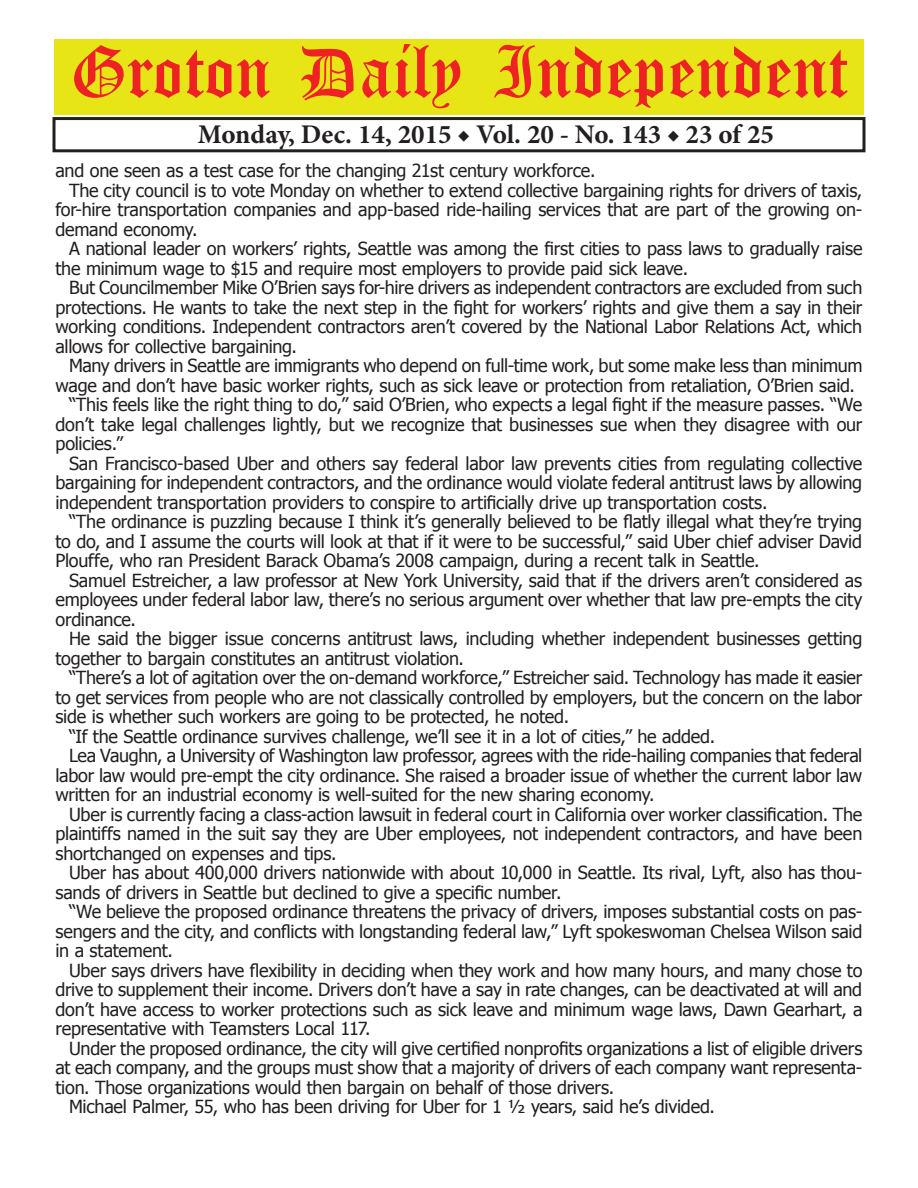
<style>
.page{position:relative;width:918px;height:1188px;background:#fff}
.page>*{position:absolute;margin:0;border:0;box-sizing:border-box;transform-origin:0 0}
.t1{font:54px "Old English Five";color:#ee2123}
.t2{font:700 27px "Minion Pro";color:#231f20}
.t3{font:18px "Tahoma";letter-spacing:-.015em;color:#231f20}
</style>
<div class="page">
<div style="left:52px;top:117px;width:814px;height:35px;border:3px solid #231f20"></div>
<div style="left:54px;top:40px;width:810px;height:75px;background:#e7e515"></div>
<h1 class="t1" style="left:70px;top:47px;width:779px">Groton Daily Independent</h1>
<h2 class="t2" style="left:198px;top:116px;width:578px">Monday, Dec. 14, 2015 ◆ Vol. 20 - No. 143 ◆ 23 of 25</h2>
<p class="t3" style="left:56px;top:159px;width:542px">and one seen as a test case for the changing 21st century workforce.</p>
<p class="t3" style="left:69px;top:178px;width:795px">The city council is to vote Monday on whether to extend collective bargaining rights for drivers of taxis,</p>
<p class="t3" style="left:56px;top:198px;width:808px">for-hire transportation companies and app-based ride-hailing services that are part of the growing on-</p>
<p class="t3" style="left:56px;top:217px;width:144px">demand economy.</p>
<p class="t3" style="left:69px;top:237px;width:795px">A national leader on workers’ rights, Seattle was among the first cities to pass laws to gradually raise</p>
<p class="t3" style="left:56px;top:256px;width:634px">the minimum wage to $15 and require most employers to provide paid sick leave.</p>
<p class="t3" style="left:69px;top:276px;width:795px">But Councilmember Mike O’Brien says for-hire drivers as independent contractors are excluded from such</p>
<p class="t3" style="left:56px;top:295px;width:808px">protections. He wants to take the next step in the fight for workers’ rights and give them a say in their</p>
<p class="t3" style="left:56px;top:315px;width:808px">working conditions. Independent contractors aren’t covered by the National Labor Relations Act, which</p>
<p class="t3" style="left:56px;top:334px;width:243px">allows for collective bargaining.</p>
<p class="t3" style="left:69px;top:354px;width:795px">Many drivers in Seattle are immigrants who depend on full-time work, but some make less than minimum</p>
<p class="t3" style="left:56px;top:373px;width:801px">wage and don’t have basic worker rights, such as sick leave or protection from retaliation, O’Brien said.</p>
<p class="t3" style="left:69px;top:393px;width:795px">“This feels like the right thing to do,” said O’Brien, who expects a legal fight if the measure passes. “We</p>
<p class="t3" style="left:56px;top:412px;width:808px">don’t take legal challenges lightly, but we recognize that businesses sue when they disagree with our</p>
<p class="t3" style="left:56px;top:432px;width:69px">policies.”</p>
<p class="t3" style="left:69px;top:451px;width:795px">San Francisco-based Uber and others say federal labor law prevents cities from regulating collective</p>
<p class="t3" style="left:56px;top:471px;width:808px">bargaining for independent contractors, and the ordinance would violate federal antitrust laws by allowing</p>
<p class="t3" style="left:56px;top:490px;width:713px">independent transportation providers to conspire to artificially drive up transportation costs.</p>
<p class="t3" style="left:69px;top:510px;width:795px">“The ordinance is puzzling because I think it’s generally believed to be flatly illegal what they’re trying</p>
<p class="t3" style="left:56px;top:529px;width:808px">to do, and I assume the courts will look at that if it were to be successful,” said Uber chief adviser David</p>
<p class="t3" style="left:56px;top:549px;width:706px">Plouffe, who ran President Barack Obama’s 2008 campaign, during a recent talk in Seattle.</p>
<p class="t3" style="left:69px;top:568px;width:795px">Samuel Estreicher, a law professor at New York University, said that if the drivers aren’t considered as</p>
<p class="t3" style="left:56px;top:588px;width:808px">employees under federal labor law, there’s no serious argument over whether that law pre-empts the city</p>
<p class="t3" style="left:56px;top:607px;width:82px">ordinance.</p>
<p class="t3" style="left:69px;top:627px;width:795px">He said the bigger issue concerns antitrust laws, including whether independent businesses getting</p>
<p class="t3" style="left:56px;top:646px;width:410px">together to bargain constitutes an antitrust violation.</p>
<p class="t3" style="left:69px;top:666px;width:795px">“There’s a lot of agitation over the on-demand workforce,” Estreicher said. Technology has made it easier</p>
<p class="t3" style="left:56px;top:685px;width:808px">to get services from people who are not classically controlled by employers, but the concern on the labor</p>
<p class="t3" style="left:56px;top:705px;width:515px">side is whether such workers are going to be protected, he noted.</p>
<p class="t3" style="left:69px;top:724px;width:648px">“If the Seattle ordinance survives challenge, we’ll see it in a lot of cities,” he added.</p>
<p class="t3" style="left:69px;top:744px;width:795px">Lea Vaughn, a University of Washington law professor, agrees with the ride-hailing companies that federal</p>
<p class="t3" style="left:56px;top:763px;width:808px">labor law would pre-empt the city ordinance. She raised a broader issue of whether the current labor law</p>
<p class="t3" style="left:56px;top:783px;width:601px">written for an industrial economy is well-suited for the new sharing economy.</p>
<p class="t3" style="left:69px;top:802px;width:795px">Uber is currently facing a class-action lawsuit in federal court in California over worker classification. The</p>
<p class="t3" style="left:56px;top:822px;width:808px">plaintiffs named in the suit say they are Uber employees, not independent contractors, and have been</p>
<p class="t3" style="left:56px;top:841px;width:283px">shortchanged on expenses and tips.</p>
<p class="t3" style="left:69px;top:861px;width:795px">Uber has about 400,000 drivers nationwide with about 10,000 in Seattle. Its rival, Lyft, also has thou-</p>
<p class="t3" style="left:56px;top:880px;width:507px">sands of drivers in Seattle but declined to give a specific number.</p>
<p class="t3" style="left:69px;top:900px;width:795px">“We believe the proposed ordinance threatens the privacy of drivers, imposes substantial costs on pas-</p>
<p class="t3" style="left:56px;top:919px;width:808px">sengers and the city, and conflicts with longstanding federal law,” Lyft spokeswoman Chelsea Wilson said</p>
<p class="t3" style="left:56px;top:939px;width:119px">in a statement.</p>
<p class="t3" style="left:69px;top:958px;width:795px">Uber says drivers have flexibility in deciding when they work and how many hours, and many chose to</p>
<p class="t3" style="left:56px;top:978px;width:808px">drive to supplement their income. Drivers don’t have a say in rate changes, can be deactivated at will and</p>
<p class="t3" style="left:56px;top:997px;width:808px">don’t have access to worker protections such as sick leave and minimum wage laws, Dawn Gearhart, a</p>
<p class="t3" style="left:56px;top:1017px;width:317px">representative with Teamsters Local 117.</p>
<p class="t3" style="left:69px;top:1036px;width:795px">Under the proposed ordinance, the city will give certified nonprofits organizations a list of eligible drivers</p>
<p class="t3" style="left:56px;top:1056px;width:808px">at each company, and the groups must show that a majority of drivers of each company want representa-</p>
<p class="t3" style="left:56px;top:1075px;width:560px">tion. Those organizations would then bargain on behalf of those drivers.</p>
<p class="t3" style="left:69px;top:1095px;width:647px">Michael Palmer, 55, who has been driving for Uber for 1 ½ years, said he’s divided.</p>
</div>
